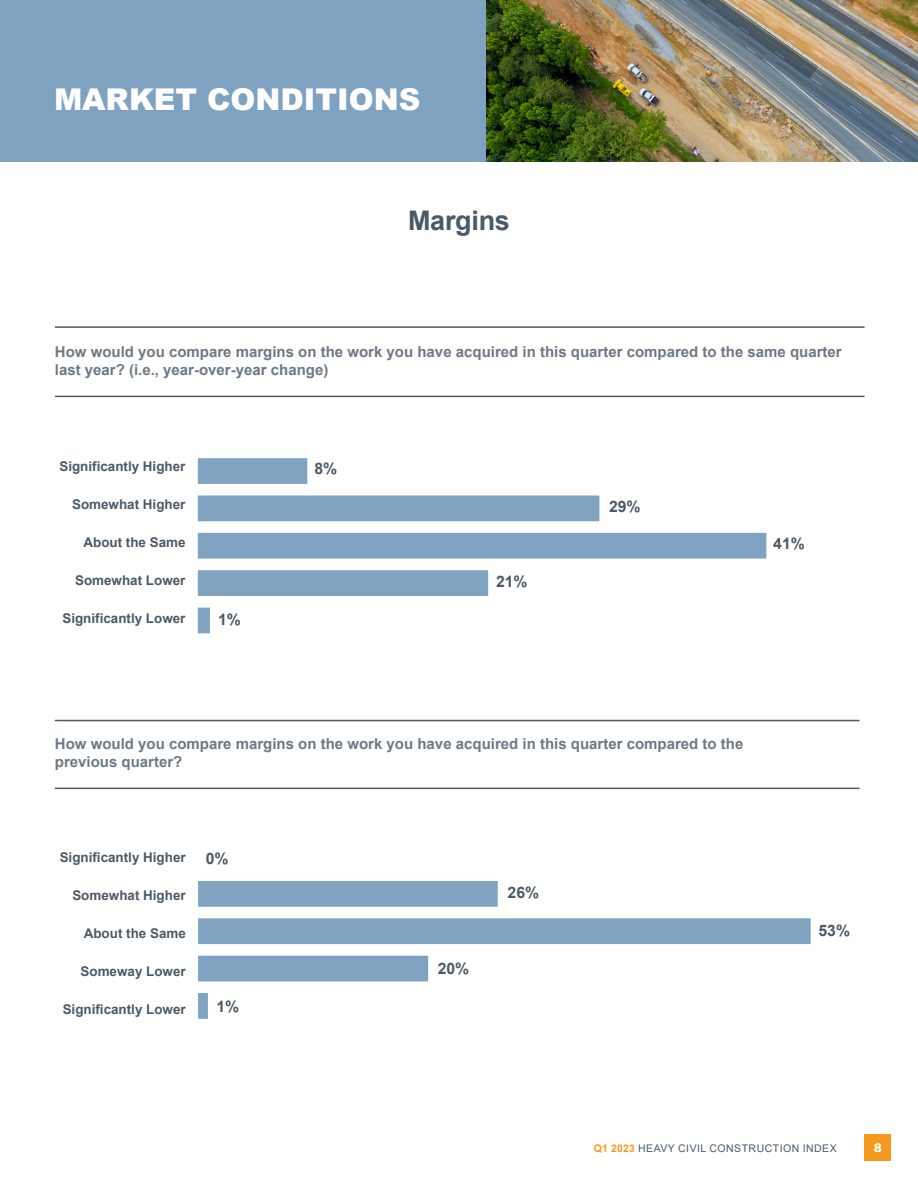
<style>
.page{position:relative;width:918px;height:1188px;background:#fff}
.page>*{position:absolute;margin:0;border:0;box-sizing:border-box;transform-origin:0 0}
.Cover_Page_Header{font:900 30px "Arial";color:#fff}
.t1{font:700 27px "Arial";letter-spacing:-.01em;color:#4b5966}
.t2{font:700 15.75px "Arial";color:#4c5a66}
.t3{font:700 15px/18px "Arial";color:#6e7984}
.t4{font:700 13.35px "Arial";color:#4c5a66}
.t5{font:800 12px "Public Sans";color:#fff}
.t6{font:10.5px "Arial";letter-spacing:.045em;color:#4b5966}
.s1{font-weight:700;color:#f49a1e}
</style>
<div class="page">
<div style="left:865px;top:1135px;width:26px;height:26px;background:#f49a1e"></div>
<div style="left:0;top:0;width:918px;height:162px;background:#7fa2c1"></div>
<img style="left:486px;top:0;width:432px;height:162px">
<hr style="left:55px;top:326px;width:810px;height:2px;background:#4b5966">
<hr style="left:55px;top:720px;width:805px;height:1px;background:#4b5966">
<hr style="left:55px;top:396px;width:810px;height:1px;background:#4b5966">
<hr style="left:55px;top:788px;width:805px;height:1px;background:#4b5966">
<div style="left:197px;top:457px;width:111px;height:28px;background:#81a3c2"></div>
<div style="left:196px;top:456px;width:113px;height:30px;border:2px solid #fff"></div>
<div style="left:197px;top:495px;width:403px;height:27px;background:#81a3c2"></div>
<div style="left:196px;top:494px;width:405px;height:29px;border:2px solid #fff"></div>
<div style="left:197px;top:532px;width:570px;height:28px;background:#81a3c2"></div>
<div style="left:196px;top:531px;width:572px;height:29px;border:2px solid #fff"></div>
<div style="left:197px;top:569px;width:292px;height:28px;background:#81a3c2"></div>
<div style="left:196px;top:568px;width:294px;height:30px;border:2px solid #fff"></div>
<div style="left:197px;top:607px;width:14px;height:27px;background:#81a3c2"></div>
<div style="left:196px;top:606px;width:16px;height:29px;border:2px solid #fff"></div>
<div style="left:197px;top:880px;width:302px;height:28px;background:#81a3c2"></div>
<div style="left:196px;top:879px;width:303px;height:29px;border:2px solid #fff"></div>
<div style="left:197px;top:917px;width:615px;height:28px;background:#81a3c2"></div>
<div style="left:196px;top:917px;width:616px;height:29px;border:2px solid #fff"></div>
<div style="left:197px;top:955px;width:232px;height:27px;background:#81a3c2"></div>
<div style="left:196px;top:954px;width:234px;height:29px;border:2px solid #fff"></div>
<div style="left:197px;top:992px;width:12px;height:28px;background:#81a3c2"></div>
<div style="left:196px;top:991px;width:14px;height:30px;border:2px solid #fff"></div>
<p class="Cover_Page_Header" style="left:54px;top:78px;width:368px">MARKET CONDITIONS</p>
<p class="t1" style="left:408px;top:201px;width:103px">Margins</p>
<p class="t3" style="left:55px;top:343px;width:788px">How would you compare margins on the work you have acquired in this quarter compared to the same quarter last year? (i.e., year-over-year change)</p>
<p class="t4" style="left:59px;top:457px;width:128px">Significantly Higher</p>
<p class="t2" style="left:314px;top:457px;width:24px">8%</p>
<p class="t4" style="left:72px;top:495px;width:115px">Somewhat Higher</p>
<p class="t2" style="left:609px;top:495px;width:33px">29%</p>
<p class="t4" style="left:83px;top:533px;width:104px">About the Same</p>
<p class="t2" style="left:773px;top:533px;width:33px">41%</p>
<p class="t4" style="left:60px;top:566px;width:128px">Significantly Higher</p>
<p class="t4" style="left:75px;top:571px;width:112px">Somewhat Lower</p>
<p class="t2" style="left:496px;top:570px;width:33px">21%</p>
<p class="t4" style="left:72px;top:604px;width:115px">Somewhat Higher</p>
<p class="t4" style="left:62px;top:609px;width:125px">Significantly Lower</p>
<p class="t2" style="left:218px;top:608px;width:24px">1%</p>
<p class="t3" style="left:55px;top:735px;width:690px">How would you compare margins on the work you have acquired in this quarter compared to the previous quarter?</p>
<p class="t4" style="left:59px;top:739px;width:128px">Significantly Higher</p>
<p class="t2" style="left:206px;top:738px;width:24px">0%</p>
<p class="t4" style="left:60px;top:848px;width:128px">Significantly Higher</p>
<p class="t2" style="left:206px;top:847px;width:24px">0%</p>
<p class="t4" style="left:80px;top:853px;width:107px">Someway Lower</p>
<p class="t4" style="left:72px;top:886px;width:115px">Somewhat Higher</p>
<p class="t4" style="left:62px;top:891px;width:125px">Significantly Lower</p>
<p class="t4" style="left:84px;top:924px;width:104px">About the Same</p>
<p class="t4" style="left:81px;top:962px;width:107px">Someway Lower</p>
<p class="t4" style="left:63px;top:1000px;width:125px">Significantly Lower</p>
<p class="t2" style="left:217px;top:996px;width:24px">1%</p>
<p class="t2" style="left:438px;top:958px;width:33px">20%</p>
<p class="t2" style="left:508px;top:881px;width:33px">26%</p>
<p class="t2" style="left:819px;top:920px;width:33px">53%</p>
<p class="t6" style="left:594px;top:1141px;width:244px"><span class="s1">Q1 2023</span> HEAVY CIVIL CONSTRUCTION INDEX</p>
<p class="t5" style="left:874px;top:1139px;width:10px">8</p>
</div>
